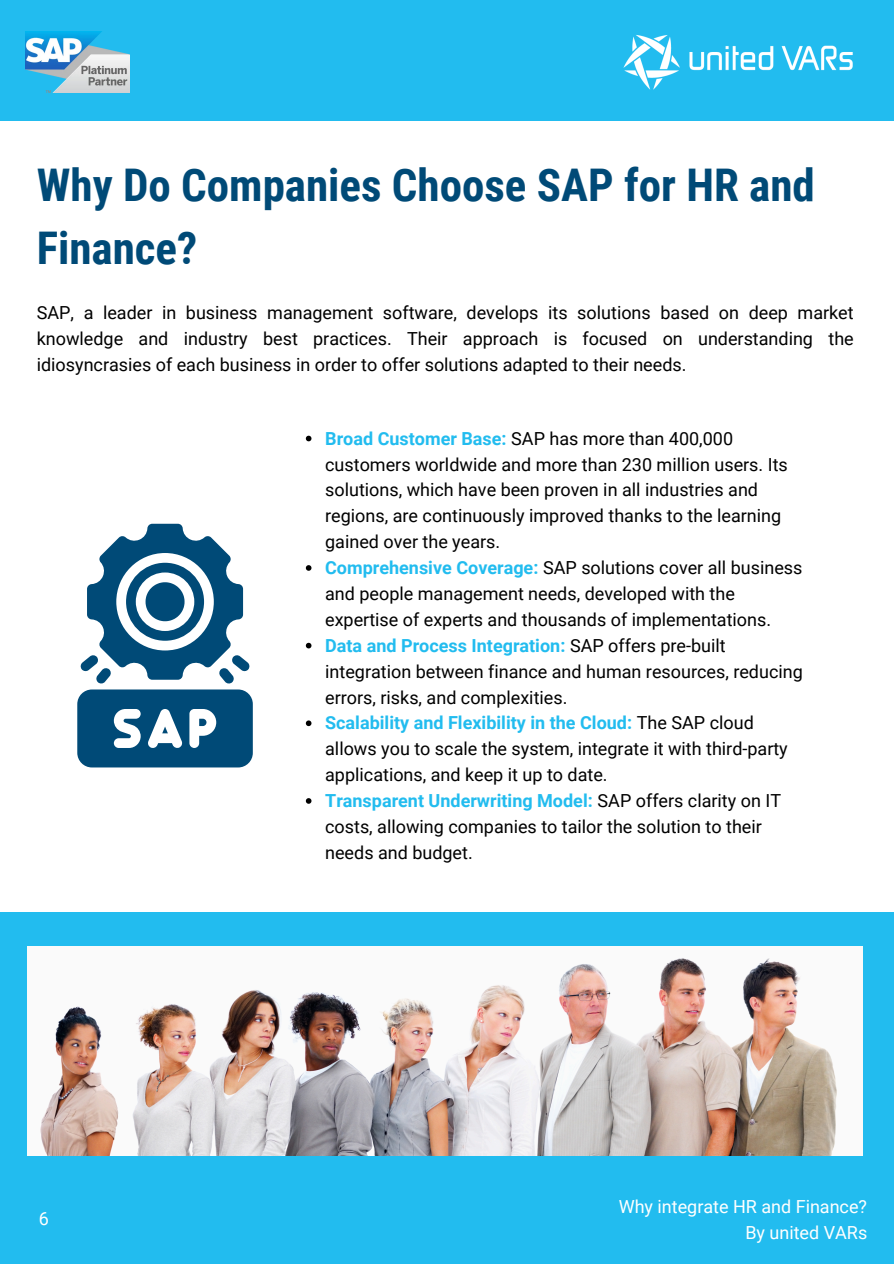
<style>
.page{position:relative;width:894px;height:1264px;background:#fff}
.page>*{position:absolute;margin:0;border:0;box-sizing:border-box;transform-origin:0 0}
.t1{font:700 45px/63px "Roboto Condensed";color:#004a77}
.t2{font:18px/25.8px "Roboto";color:#000}
.t3{font:18px "Roboto";color:#fff}
.s1{font-weight:700;color:#22bcef}
</style>
<div class="page">
<div style="left:0;top:0;width:893px;height:121px;background:#22bcef"></div>
<img style="left:623px;top:34px;width:230px;height:56px">
<img style="left:26px;top:32px;width:103px;height:61px">
<div style="left:0;top:911px;width:893px;height:352px;background:#22bcef"></div>
<svg style="left:77px;top:524px;width:176px;height:243px"></svg>
<img style="left:27px;top:946px;width:835px;height:209px">
<svg style="left:306px;top:435px;width:5px;height:6px"></svg>
<svg style="left:306px;top:565px;width:5px;height:5px"></svg>
<svg style="left:306px;top:642px;width:5px;height:6px"></svg>
<svg style="left:306px;top:720px;width:5px;height:6px"></svg>
<svg style="left:306px;top:798px;width:5px;height:5px"></svg>
<p class="t1" style="left:37px;top:154px;width:779px">Why Do Companies Choose SAP for HR and<br>Finance?</p>
<p class="t2" style="left:37px;top:300px;width:818px;text-align:justify">SAP, a leader in business management software, develops its solutions based on deep market knowledge and industry best practices. Their approach is focused on understanding the idiosyncrasies of each business in order to offer solutions adapted to their needs.</p>
<p class="t3" style="left:39px;top:1208px;width:12px">6</p>
<p class="t2" style="left:325px;top:425px;width:464px"><span class="s1">Broad Customer Base:</span> SAP has more than 400,000 customers worldwide and more than 230 million users. Its solutions, which have been proven in all industries and regions, are continuously improved thanks to the learning gained over the years.</p>
<p class="t2" style="left:325px;top:555px;width:478px"><span class="s1">Comprehensive Coverage:</span> SAP solutions cover all business and people management needs, developed with the expertise of experts and thousands of implementations.</p>
<p class="t2" style="left:325px;top:632px;width:479px"><span class="s1">Data and Process Integration:</span> SAP offers pre-built integration between finance and human resources, reducing errors, risks, and complexities.</p>
<p class="t2" style="left:325px;top:710px;width:464px"><span class="s1">Scalability and Flexibility in the Cloud:</span> The SAP cloud allows you to scale the system, integrate it with third-party applications, and keep it up to date.</p>
<p class="t2" style="left:325px;top:788px;width:457px"><span class="s1">Transparent Underwriting Model:</span> SAP offers clarity on IT costs, allowing companies to tailor the solution to their needs and budget.</p>
<p class="t3" style="left:618px;top:1196px;width:250px">Why integrate HR and Finance?</p>
<p class="t3" style="left:745px;top:1222px;width:123px">By united VARs</p>
</div>
